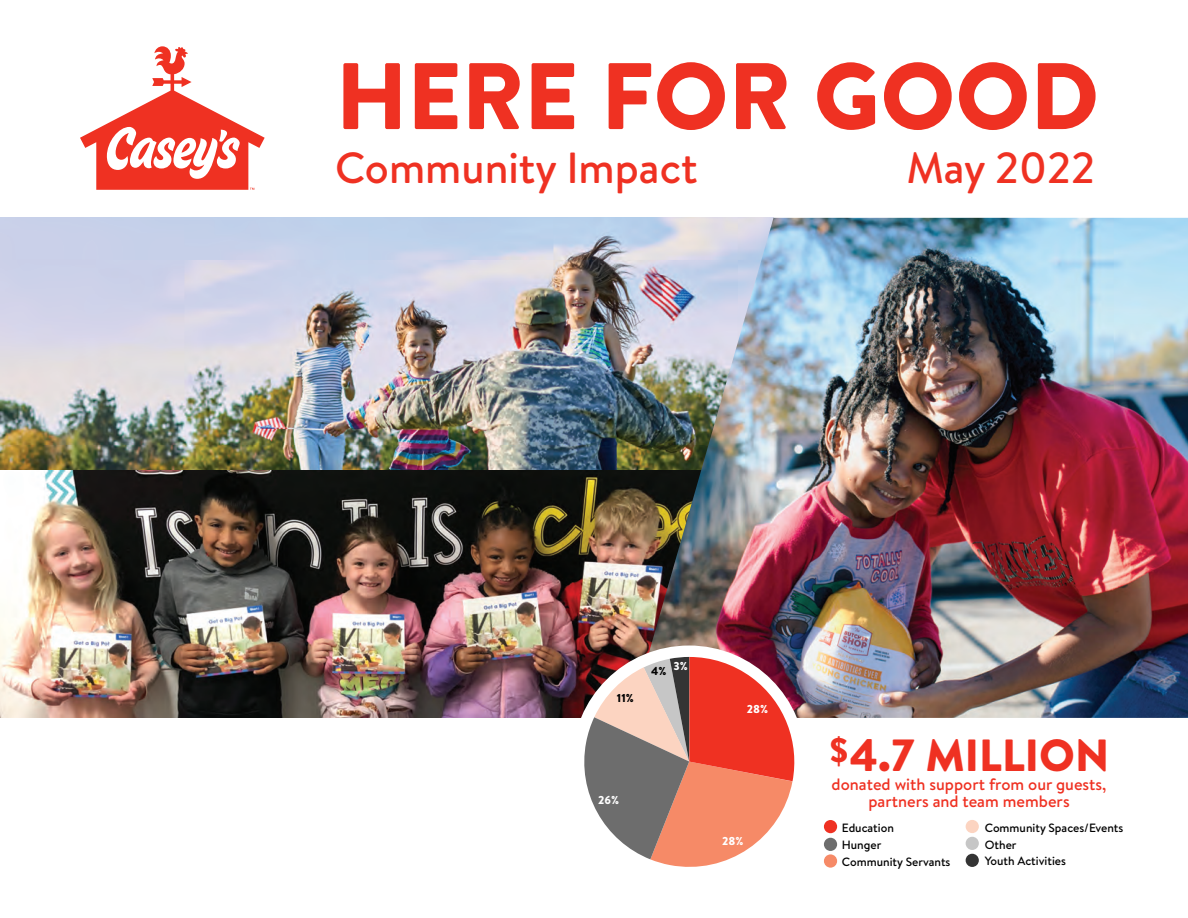
<style>
.page{position:relative;width:1188px;height:918px;background:#fff}
.page>*{position:absolute;margin:0;border:0;box-sizing:border-box;transform-origin:0 0}
.t1{font:900 94.2px "Brandon Text";color:#ef3122}
.t2{font:900 45px "Brandon Text";color:#ef3122}
.t3{font:500 43.5px "Brandon Text";color:#ef3122}
.t4{font:500 16.5px/16.5px "Brandon Text";color:#ef3122;text-align:center}
.t5{font:500 12px/17.1px "Brandon Text";color:#000}
.t6{font:900 11.4px "Brandon Text";color:#fff}
.t7{font:900 11.4px "Brandon Text";color:#000}
</style>
<div class="page">
<img style="left:0;top:217px;width:774px;height:254px">
<img style="left:0;top:471px;width:630px;height:247px">
<img style="left:630px;top:218px;width:558px;height:500px">
<svg style="left:80px;top:46px;width:185px;height:144px"></svg>
<div style="left:824px;top:820px;width:13px;height:13px;background:#ef3122;border-radius:50%"></div>
<div style="left:824px;top:838px;width:13px;height:13px;background:#6d6d6d;border-radius:50%"></div>
<div style="left:824px;top:854px;width:13px;height:14px;background:#f68a67;border-radius:50%"></div>
<div style="left:966px;top:837px;width:13px;height:13px;background:#c6c6c6;border-radius:50%"></div>
<div style="left:966px;top:854px;width:13px;height:13px;background:#343434;border-radius:50%"></div>
<div style="left:966px;top:820px;width:13px;height:13px;background:#fcd4c1;border-radius:50%"></div>
<div style="left:572px;top:646px;width:234px;height:233px;border:13px solid #fff;border-radius:50%"></div>
<svg style="left:577px;top:657px;width:223px;height:219px"></svg>
<h1 class="t1" style="left:336px;top:30px;width:765px">HERE FOR GOOD</h1>
<h3 class="t3" style="left:335px;top:138px;width:364px">Community Impact</h3>
<h3 class="t3" style="left:906px;top:138px;width:190px">May 2022</h3>
<p class="t7" style="left:617px;top:690px;width:18px">11%</p>
<p class="t7" style="left:651px;top:663px;width:38px">4% <sup>3%</sup></p>
<p class="t6" style="left:598px;top:792px;width:23px">26%</p>
<p class="t6" style="left:747px;top:701px;width:23px">28%</p>
<p class="t6" style="left:722px;top:833px;width:23px">28%</p>
<h2 class="t2" style="left:829px;top:724px;width:282px"><sup>$</sup>4.7 MILLION</h2>
<h3 class="t4" style="left:832px;top:776px;width:276px">donated with support from our guests, partners and team members</h3>
<p class="t5" style="left:842px;top:819px;width:54px">Education<br>Hunger</p>
<p class="t5" style="left:985px;top:819px;width:140px">Community Spaces/Events</p>
<p class="t5" style="left:985px;top:836px;width:33px">Other</p>
<p class="t5" style="left:842px;top:853px;width:110px">Community Servants</p>
<p class="t5" style="left:985px;top:852px;width:83px">Youth Activities</p>
</div>
